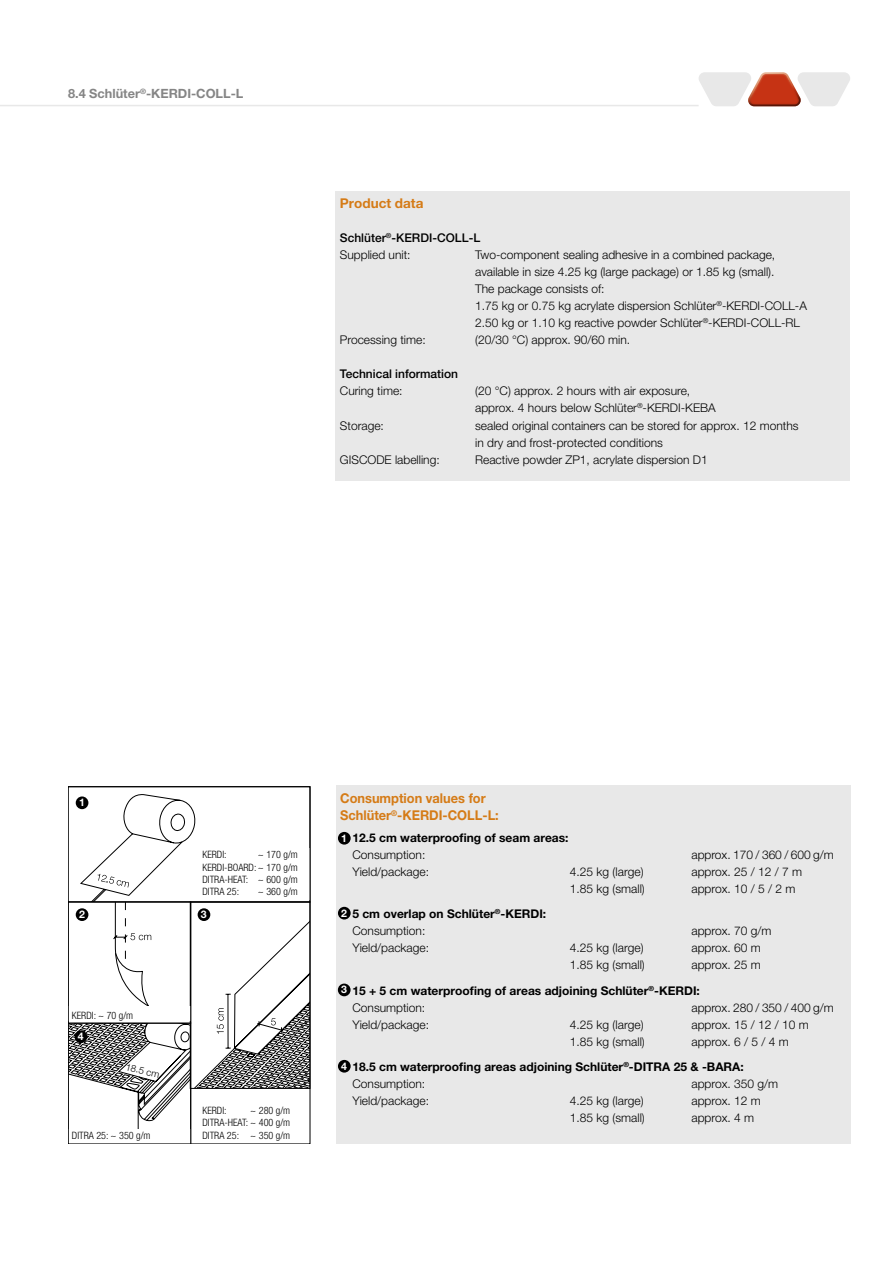
<style>
.page{position:relative;width:893px;height:1263px;background:#fff}
.page>*{position:absolute;margin:0;border:0;box-sizing:border-box;transform-origin:0 0}
.t1{font:700 13.5px/17px "Helvetica Neue LT Pro";color:#d57b16;scale:.95 1}
.t2{font:700 13.5px "Helvetica Neue LT Pro";color:#d57b16}
.t3{font:700 12.75px "Helvetica Neue LT Pro";color:#858585}
.t4{font:300 12px/17px "Helvetica Neue LT Pro";color:#000}
.t5{font:700 12px/25.5px "Helvetica Neue LT Pro";color:#000}
.t6{font:500 12px/17px "Helvetica Neue LT Pro";color:#000}
.t7{font:700 10.5px "Helvetica Neue LT Pro";color:#fff}
.t8{font:300 condensed 10.2px/12.1px "Helvetica Neue LT Pro";color:#000;text-align:justify}
.t9{font:300 9.6px "Helvetica Neue LT Pro";color:#000}
.s1{font-weight:300}
</style>
<div class="page">
<hr style="left:0;top:105px;width:699px;height:1px;background:#e8e8e8">
<svg style="left:699px;top:72px;width:151px;height:34px"></svg>
<div style="left:336px;top:191px;width:514px;height:289px;background:#e8e8e8"></div>
<svg style="left:70px;top:794px;width:238px;height:348px"></svg>
<div style="left:68px;top:787px;width:242px;height:357px;border:1px solid #000"></div>
<div style="left:336px;top:785px;width:514px;height:359px;background:#e8e8e8"></div>
<div style="left:338px;top:1060px;width:13px;height:12px;background:#000;border-radius:50%"></div>
<div style="left:75px;top:1030px;width:12px;height:13px;background:#000;border-radius:50%"></div>
<div style="left:338px;top:983px;width:13px;height:13px;background:#000;border-radius:50%"></div>
<div style="left:198px;top:908px;width:12px;height:13px;background:#000;border-radius:50%"></div>
<div style="left:338px;top:907px;width:13px;height:12px;background:#000;border-radius:50%"></div>
<div style="left:76px;top:908px;width:12px;height:13px;background:#000;border-radius:50%"></div>
<div style="left:338px;top:832px;width:13px;height:12px;background:#000;border-radius:50%"></div>
<div style="left:76px;top:796px;width:12px;height:13px;background:#000;border-radius:50%"></div>
<p class="t3" style="left:68px;top:86px;width:177px">8.4 Schlüter<sup>®</sup>-KERDI-COLL-L</p>
<p class="t2" style="left:340px;top:195px;width:85px">Product data</p>
<p class="t6" style="left:340px;top:230px;width:142px">Schlüter<sup>®</sup>-KERDI-COLL-L<br><span class="s1">Supplied unit:</span></p>
<p class="t4" style="left:475px;top:246px;width:333px">Two-component sealing adhesive in a combined package, available in size 4.25 kg (large package) or 1.85 kg (small).<br>The package consists of:<br>1.75 kg or 0.75 kg acrylate dispersion Schlüter<sup>®</sup>-KERDI-COLL-A 2.50 kg or 1.10 kg reactive powder Schlüter<sup>®</sup>-KERDI-COLL-RL</p>
<p class="t4" style="left:340px;top:331px;width:87px">Processing time:</p>
<p class="t4" style="left:475px;top:331px;width:157px">(20/30 °C) approx. 90/60 min.</p>
<p class="t6" style="left:340px;top:366px;width:120px">Technical information</p>
<p class="t4" style="left:340px;top:382px;width:64px">Curing time:</p>
<p class="t4" style="left:475px;top:382px;width:242px">(20 °C) approx. 2 hours with air exposure, approx. 4 hours below Schlüter<sup>®</sup>-KERDI-KEBA</p>
<p class="t4" style="left:340px;top:416px;width:46px">Storage:</p>
<p class="t4" style="left:475px;top:416px;width:325px">sealed original containers can be stored for approx. 12 months in dry and frost-protected conditions</p>
<p class="t4" style="left:340px;top:450px;width:101px">GISCODE labelling:</p>
<p class="t4" style="left:475px;top:450px;width:234px">Reactive powder ZP1, acrylate dispersion D1</p>
<p class="t1" style="left:340px;top:790px;width:169px">Consumption values for<br>Schlüter<sup>®</sup>-KERDI-COLL-L:</p>
<p class="t5" style="left:352px;top:824px;width:218px">12.5 cm waterproofing of seam areas:</p>
<p class="t4" style="left:352px;top:846px;width:74px">Consumption:</p>
<p class="t4" style="left:691px;top:846px;width:144px">approx. 170 / 360 / 600 g/m</p>
<p class="t4" style="left:352px;top:863px;width:78px">Yield/package:</p>
<p class="t4" style="left:570px;top:863px;width:75px">4.25 kg (large)</p>
<p class="t4" style="left:691px;top:863px;width:112px">approx. 25 / 12 / 7 m</p>
<p class="t4" style="left:570px;top:880px;width:76px">1.85 kg (small)</p>
<p class="t4" style="left:691px;top:880px;width:106px">approx. 10 / 5 / 2 m</p>
<p class="t5" style="left:352px;top:905px;width:195px;line-height:17px">5 cm overlap on Schlüter<sup>®</sup>-KERDI:<br><span class="s1">Consumption:</span></p>
<p class="t7" style="left:79px;top:796px;width:7px">1</p>
<p class="t7" style="left:341px;top:831px;width:7px">1</p>
<p class="t8" style="left:202px;top:849px;width:97px;text-indent:55px">~ 170 g/m KERDI-BOARD: ~ 170 g/m DITRA-HEAT: ~ 600 g/m DITRA 25:</p>
<p class="t8" style="left:202px;top:849px;width:26px">KERDI:</p>
<p class="t8" style="left:258px;top:885px;width:41px">~ 360 g/m</p>
<p class="t7" style="left:79px;top:908px;width:7px">2</p>
<p class="t7" style="left:201px;top:908px;width:7px">3</p>
<p class="t7" style="left:341px;top:906px;width:7px">2</p>
<p class="t4" style="left:691px;top:922px;width:82px">approx. 70 g/m</p>
<p class="t8" style="left:72px;top:1009px;width:63px">KERDI: ~ 70 g/m</p>
<p class="t7" style="left:78px;top:1030px;width:7px">4</p>
<p class="t9" style="left:127px;top:1060px;width:36px;rotate:14deg">18.5 cm</p>
<p class="t8" style="left:72px;top:1129px;width:80px">DITRA 25: ~ 350 g/m</p>
<p class="t8" style="left:202px;top:1104px;width:89px;text-indent:48px">~ 280 g/m DITRA-HEAT: ~ 400 g/m DITRA 25: ~ 350 g/m</p>
<p class="t8" style="left:202px;top:1104px;width:26px">KERDI:</p>
<p class="t4" style="left:352px;top:939px;width:78px">Yield/package:</p>
<p class="t4" style="left:570px;top:939px;width:75px">4.25 kg (large)</p>
<p class="t4" style="left:691px;top:939px;width:71px">approx. 60 m</p>
<p class="t4" style="left:570px;top:956px;width:76px">1.85 kg (small)</p>
<p class="t5" style="left:352px;top:952px;width:410px;text-indent:339px"><span class="s1">approx. 25 m<br></span>15 + 5 cm waterproofing of areas adjoining Schlüter<sup>®</sup>-KERDI:</p>
<p class="t4" style="left:352px;top:999px;width:74px">Consumption:</p>
<p class="t4" style="left:691px;top:999px;width:144px">approx. 280 / 350 / 400 g/m</p>
<p class="t4" style="left:352px;top:1016px;width:78px">Yield/package:</p>
<p class="t4" style="left:570px;top:1016px;width:75px">4.25 kg (large)</p>
<p class="t4" style="left:691px;top:1016px;width:119px">approx. 15 / 12 / 10 m</p>
<p class="t4" style="left:570px;top:1033px;width:76px">1.85 kg (small)</p>
<p class="t7" style="left:341px;top:983px;width:7px">3</p>
<p class="t5" style="left:352px;top:1028px;width:438px;text-indent:339px"><span class="s1">approx. 6 / 5 / 4 m<br></span>18.5 cm waterproofing areas adjoining Schlüter<sup>®</sup>-DITRA 25 &amp; -BARA:</p>
<p class="t4" style="left:352px;top:1075px;width:74px">Consumption:</p>
<p class="t4" style="left:691px;top:1075px;width:88px">approx. 350 g/m</p>
<p class="t4" style="left:352px;top:1092px;width:78px">Yield/package:</p>
<p class="t4" style="left:570px;top:1092px;width:75px">4.25 kg (large)</p>
<p class="t4" style="left:691px;top:1092px;width:71px">approx. 12 m</p>
<p class="t4" style="left:570px;top:1109px;width:76px">1.85 kg (small)</p>
<p class="t4" style="left:691px;top:1109px;width:64px">approx. 4 m</p>
<p class="t7" style="left:341px;top:1059px;width:7px">4</p>
</div>
